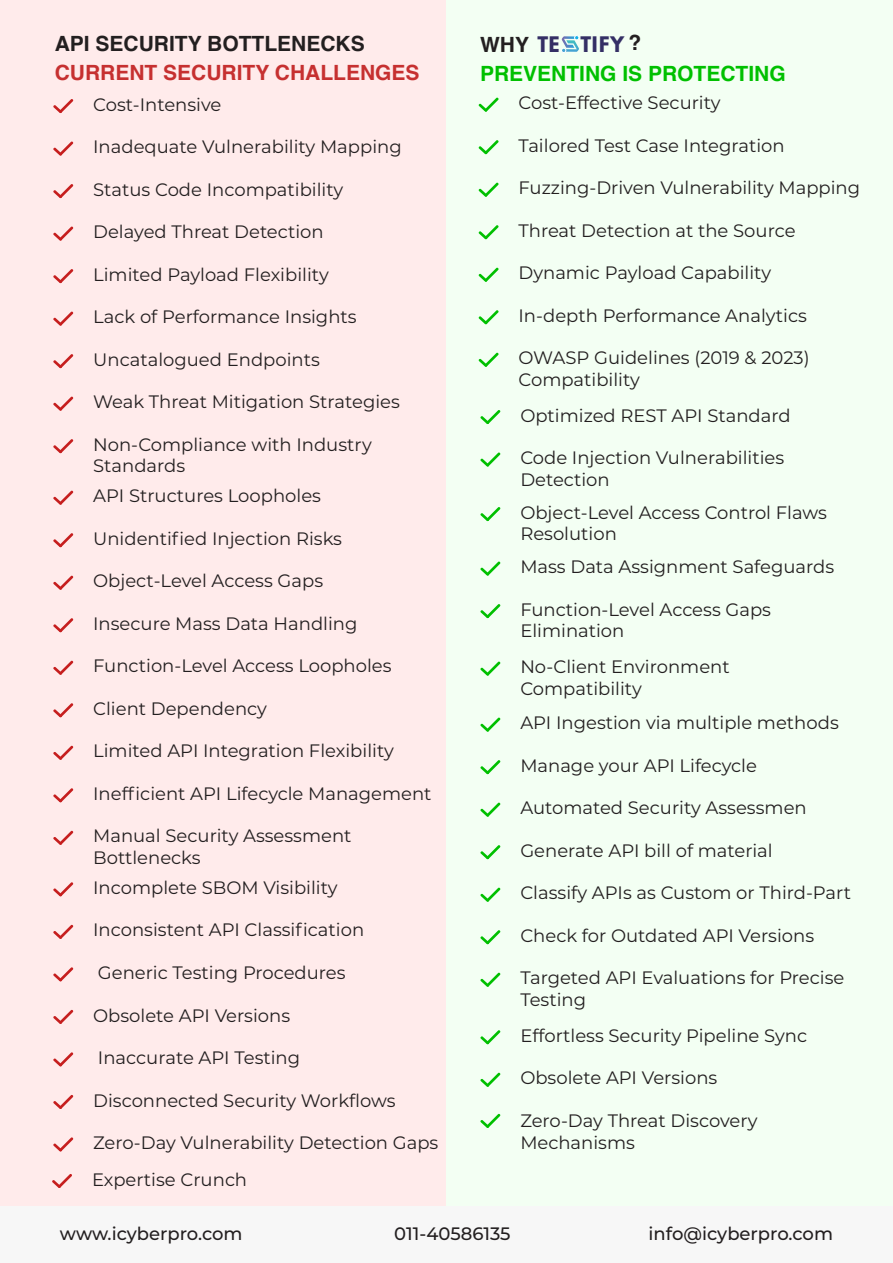
<style>
.page{position:relative;width:893px;height:1263px;background:#fff}
.page>*{position:absolute;margin:0;border:0;box-sizing:border-box;transform-origin:0 0}
.t1{font:800 23.55px "Futura PT";color:#342f65}
.t2{font:700 21px "Helvetica";color:#c63030}
.t3{font:700 21px "Helvetica";color:#231f20}
.t4{font:700 21px "Helvetica";color:#00c000}
.t5{font:18px/21.6px "Montserrat";color:#231f20}
.t6{font:500 18px "Montserrat";color:#231f20}
.s1{font-family:"Helvetica";font-weight:700;font-size:21px;color:#231f20}
</style>
<div class="page">
<div style="left:0;top:0;width:448px;height:1263px;background:#ffebeb"></div>
<div style="left:446px;top:0;width:447px;height:1263px;background:#f3fff3"></div>
<svg style="left:53px;top:99px;width:21px;height:15px"></svg>
<svg style="left:53px;top:967px;width:21px;height:15px"></svg>
<svg style="left:53px;top:1009px;width:21px;height:15px"></svg>
<svg style="left:53px;top:1052px;width:21px;height:15px"></svg>
<svg style="left:53px;top:1095px;width:21px;height:14px"></svg>
<svg style="left:53px;top:1137px;width:21px;height:15px"></svg>
<svg style="left:52px;top:1174px;width:20px;height:14px"></svg>
<svg style="left:53px;top:141px;width:21px;height:15px"></svg>
<svg style="left:53px;top:184px;width:21px;height:15px"></svg>
<svg style="left:53px;top:226px;width:21px;height:15px"></svg>
<svg style="left:53px;top:269px;width:21px;height:15px"></svg>
<svg style="left:53px;top:311px;width:21px;height:15px"></svg>
<svg style="left:53px;top:354px;width:21px;height:15px"></svg>
<svg style="left:53px;top:396px;width:21px;height:15px"></svg>
<svg style="left:53px;top:439px;width:21px;height:15px"></svg>
<svg style="left:53px;top:490px;width:21px;height:15px"></svg>
<svg style="left:53px;top:533px;width:21px;height:15px"></svg>
<svg style="left:53px;top:575px;width:21px;height:15px"></svg>
<svg style="left:53px;top:618px;width:21px;height:15px"></svg>
<svg style="left:53px;top:660px;width:21px;height:15px"></svg>
<svg style="left:53px;top:703px;width:21px;height:15px"></svg>
<svg style="left:53px;top:745px;width:21px;height:15px"></svg>
<svg style="left:53px;top:788px;width:21px;height:15px"></svg>
<svg style="left:53px;top:830px;width:21px;height:15px"></svg>
<svg style="left:53px;top:882px;width:21px;height:15px"></svg>
<svg style="left:53px;top:924px;width:21px;height:15px"></svg>
<svg style="left:478px;top:97px;width:21px;height:15px"></svg>
<svg style="left:480px;top:1030px;width:21px;height:15px"></svg>
<svg style="left:480px;top:1072px;width:21px;height:15px"></svg>
<svg style="left:480px;top:1113px;width:21px;height:15px"></svg>
<svg style="left:478px;top:140px;width:21px;height:15px"></svg>
<svg style="left:478px;top:182px;width:21px;height:15px"></svg>
<svg style="left:478px;top:225px;width:21px;height:15px"></svg>
<svg style="left:478px;top:267px;width:21px;height:15px"></svg>
<svg style="left:478px;top:310px;width:21px;height:15px"></svg>
<svg style="left:478px;top:352px;width:21px;height:15px"></svg>
<svg style="left:480px;top:410px;width:21px;height:14px"></svg>
<svg style="left:480px;top:452px;width:21px;height:15px"></svg>
<svg style="left:480px;top:507px;width:21px;height:15px"></svg>
<svg style="left:480px;top:561px;width:21px;height:15px"></svg>
<svg style="left:480px;top:604px;width:21px;height:15px"></svg>
<svg style="left:480px;top:661px;width:21px;height:15px"></svg>
<svg style="left:480px;top:717px;width:21px;height:15px"></svg>
<svg style="left:480px;top:760px;width:21px;height:15px"></svg>
<svg style="left:480px;top:802px;width:21px;height:15px"></svg>
<svg style="left:480px;top:845px;width:21px;height:15px"></svg>
<svg style="left:480px;top:887px;width:21px;height:15px"></svg>
<svg style="left:480px;top:930px;width:21px;height:15px"></svg>
<svg style="left:480px;top:972px;width:21px;height:15px"></svg>
<svg style="left:561px;top:35px;width:18px;height:18px"></svg>
<div style="left:0;top:1207px;width:893px;height:56px;background:#f7f7f7"></div>
<p class="t3" style="left:55px;top:31px;width:311px">API SECURITY BOTTLENECKS</p>
<p class="t2" style="left:55px;top:60px;width:366px">CURRENT SECURITY CHALLENGES</p>
<p class="t5" style="left:93px;top:93px;width:130px">Cost-Intensive</p>
<p class="t5" style="left:93px;top:135px;width:310px">Inadequate Vulnerability Mapping</p>
<p class="t5" style="left:93px;top:178px;width:252px">Status Code Incompatibility</p>
<p class="t5" style="left:93px;top:220px;width:232px">Delayed Threat Detection</p>
<p class="t5" style="left:93px;top:263px;width:237px">Limited Payload Flexibility</p>
<p class="t5" style="left:93px;top:305px;width:265px">Lack of Performance Insights</p>
<p class="t5" style="left:93px;top:348px;width:228px">Uncatalogued Endpoints</p>
<p class="t5" style="left:93px;top:390px;width:308px">Weak Threat Mitigation Strategies</p>
<p class="t5" style="left:93px;top:433px;width:280px">Non-Compliance with Industry<br>Standards</p>
<p class="t5" style="left:93px;top:484px;width:229px">API Structures Loopholes</p>
<p class="t5" style="left:93px;top:527px;width:250px">Unidentified Injection Risks</p>
<p class="t5" style="left:93px;top:569px;width:231px">Object-Level Access Gaps</p>
<p class="t5" style="left:93px;top:612px;width:266px">Insecure Mass Data Handling</p>
<p class="t5" style="left:93px;top:654px;width:300px">Function-Level Access Loopholes</p>
<p class="t5" style="left:93px;top:697px;width:175px">Client Dependency</p>
<p class="t5" style="left:93px;top:740px;width:302px">Limited API Integration Flexibility</p>
<p class="t5" style="left:93px;top:782px;width:340px">Inefficient API Lifecycle Management</p>
<p class="t5" style="left:93px;top:825px;width:260px">Manual Security Assessment<br>Bottlenecks</p>
<p class="t5" style="left:93px;top:876px;width:246px">Incomplete SBOM Visibility</p>
<p class="t5" style="left:93px;top:919px;width:273px">Inconsistent API Classification</p>
<p class="t5" style="left:98px;top:961px;width:249px">Generic Testing Procedures</p>
<p class="t5" style="left:93px;top:1004px;width:198px">Obsolete API Versions</p>
<p class="t5" style="left:98px;top:1046px;width:204px">Inaccurate API Testing</p>
<p class="t5" style="left:93px;top:1089px;width:304px">Disconnected Security Workflows</p>
<p class="t5" style="left:92px;top:1124px;width:348px;line-height:36.5px">Zero-Day Vulnerability Detection Gaps<br>Expertise Crunch</p>
<h1 class="t1" style="left:480px;top:29px;width:163px"><span class="s1">WHY</span> TE TIFY <span class="s1">?</span></h1>
<p class="t4" style="left:480px;top:60px;width:307px">PREVENTING IS PROTECTING</p>
<p class="t5" style="left:519px;top:91px;width:204px">Cost-Effective Security</p>
<p class="t5" style="left:519px;top:134px;width:268px">Tailored Test Case Integration</p>
<p class="t5" style="left:519px;top:176px;width:343px">Fuzzing-Driven Vulnerability Mapping</p>
<p class="t5" style="left:519px;top:219px;width:278px">Threat Detection at the Source</p>
<p class="t5" style="left:519px;top:262px;width:254px">Dynamic Payload Capability</p>
<p class="t5" style="left:519px;top:304px;width:290px">In-depth Performance Analytics</p>
<p class="t5" style="left:519px;top:347px;width:293px">OWASP Guidelines (2019 &amp; 2023)<br>Compatibility</p>
<p class="t5" style="left:520px;top:404px;width:272px">Optimized REST API Standard</p>
<p class="t5" style="left:520px;top:446px;width:265px">Code Injection Vulnerabilities<br>Detection</p>
<p class="t5" style="left:520px;top:501px;width:308px">Object-Level Access Control Flaws<br>Resolution</p>
<p class="t5" style="left:520px;top:555px;width:315px">Mass Data Assignment Safeguards</p>
<p class="t5" style="left:520px;top:598px;width:252px">Function-Level Access Gaps<br>Elimination</p>
<p class="t5" style="left:520px;top:655px;width:211px">No-Client Environment<br>Compatibility</p>
<p class="t5" style="left:520px;top:711px;width:320px">API Ingestion via multiple methods</p>
<p class="t5" style="left:520px;top:754px;width:238px">Manage your API Lifecycle</p>
<p class="t5" style="left:520px;top:796px;width:288px">Automated Security Assessmen</p>
<p class="t5" style="left:520px;top:839px;width:254px">Generate API bill of material</p>
<p class="t5" style="left:520px;top:881px;width:332px">Classify APIs as Custom or Third-Part</p>
<p class="t5" style="left:520px;top:924px;width:295px">Check for Outdated API Versions</p>
<p class="t5" style="left:520px;top:966px;width:326px">Targeted API Evaluations for Precise<br>Testing</p>
<p class="t5" style="left:520px;top:1024px;width:288px">Effortless Security Pipeline Sync</p>
<p class="t5" style="left:520px;top:1066px;width:198px">Obsolete API Versions</p>
<p class="t5" style="left:520px;top:1109px;width:239px">Zero-Day Threat Discovery<br>Mechanisms</p>
<p class="t6" style="left:60px;top:1221px;width:184px">www.icyberpro.com</p>
<p class="t6" style="left:394px;top:1221px;width:118px">011-40586135</p>
<p class="t6" style="left:649px;top:1221px;width:186px">info@icyberpro.com</p>
</div>
